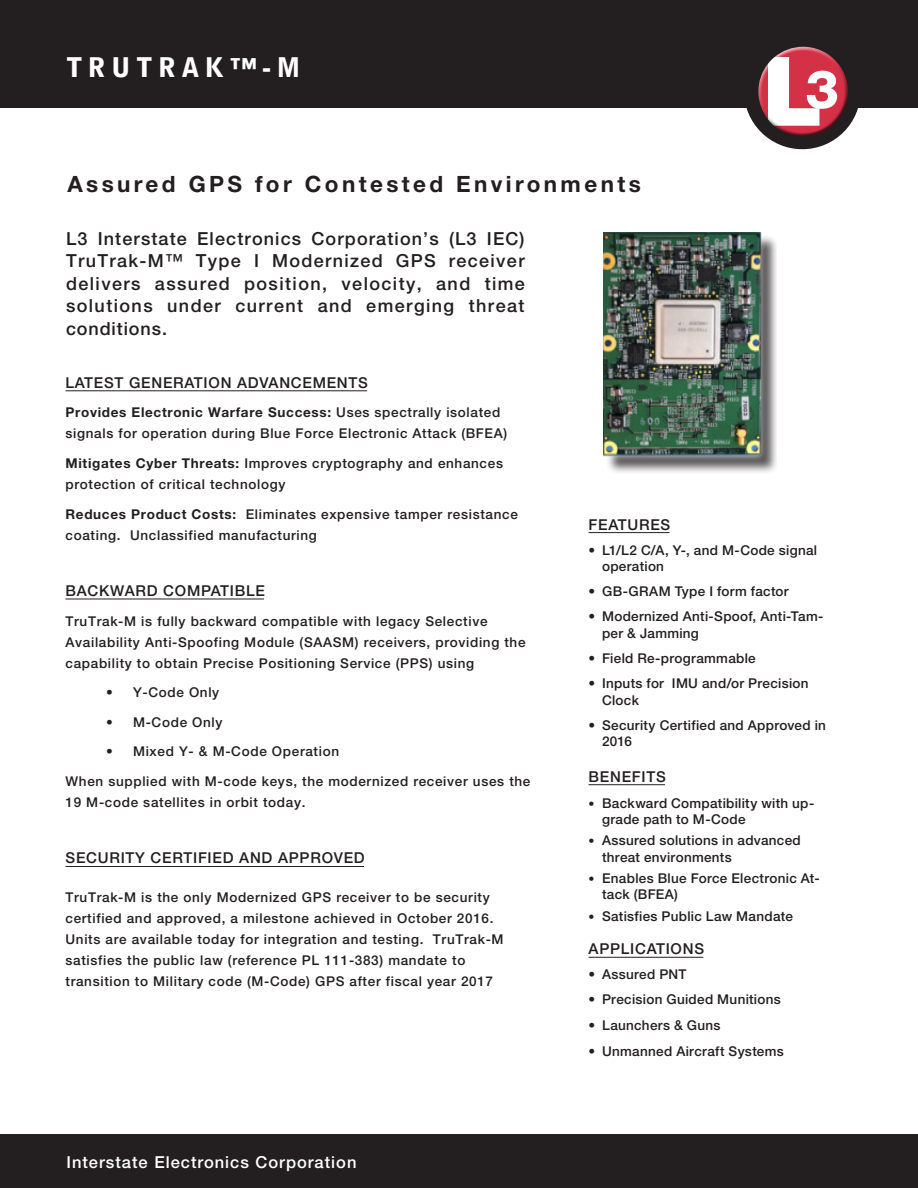
<style>
.page{position:relative;width:918px;height:1188px;background:#fff}
.page>*{position:absolute;margin:0;border:0;box-sizing:border-box;transform-origin:0 0}
.t1{font:900 27px "Bell Gothic Std";letter-spacing:.2em;color:#fff}
.Product_Description{font:700 22.5px "Helvetica Neue LT Std";letter-spacing:.15em;color:#231f20}
.Intro_text{font:500 18px/22.5px "Helvetica Neue LT Std";letter-spacing:.08em;color:#231f20;text-align:justify}
.t2{font:500 16.5px "Helvetica Neue LT Std";letter-spacing:.06em;color:#fff}
.Paragraph_header{font:500 15px "Helvetica Neue LT Std";letter-spacing:.05em;color:#231f20}
.Paragraph_text{font:500 13.5px/21px "Helvetica Neue LT Std";letter-spacing:.05em;color:#231f20}
.Paragraph_text-2{font:500 13.5px/16.5px "Helvetica Neue LT Std";letter-spacing:.02em;color:#231f20}
.Paragraph_text-3{font:500 13.5px/16.5px "Helvetica Neue LT Std";letter-spacing:.025em;color:#231f20}
.s1{font-weight:700}
.s2{font-size:12px}
</style>
<div class="page">
<div style="left:0;top:0;width:918px;height:108px;background:#231f20"></div>
<div style="left:744px;top:33px;width:117px;height:116px;background:#231f20;border-radius:50%"></div>
<div style="left:757px;top:47px;width:88px;height:82px;background:#fff;opacity:.75"></div>
<div style="left:759px;top:54px;width:90px;height:84px;background:#231f20;opacity:.75"></div>
<div style="left:0;top:1134px;width:918px;height:54px;background:#231f20"></div>
<hr style="left:66px;top:390px;width:301px;height:1px;background:#231f20">
<hr style="left:66px;top:599px;width:198px;height:1px;background:#231f20">
<hr style="left:66px;top:866px;width:298px;height:1px;background:#231f20">
<div style="left:606px;top:234px;width:170px;height:240px;background:#231f20;opacity:.75"></div>
<div style="left:597px;top:232px;width:170px;height:230px;background:#fff;opacity:.75"></div>
<img style="left:604px;top:232px;width:157px;height:225px">
<hr style="left:589px;top:532px;width:81px;height:1px;background:#231f20">
<hr style="left:589px;top:784px;width:76px;height:1px;background:#231f20">
<hr style="left:589px;top:957px;width:114px;height:1px;background:#231f20">
<p class="t1" style="left:66px;top:52px;width:236px">TRUTRAK™-M</p>
<p class="Product_Description" style="left:68px;top:170px;width:575px">Assured GPS for Contested Environments</p>
<p class="Intro_text" style="left:66px;top:227px;width:460px">L3 Interstate Electronics Corporation’s (L3 IEC)<br>TruTrak-M™ Type I Modernized GPS receiver delivers assured position, velocity, and time solutions under current and emerging threat conditions.</p>
<p class="Paragraph_header" style="left:66px;top:373px;width:304px">LATEST GENERATION ADVANCEMENTS</p>
<p class="Paragraph_text" style="left:66px;top:402px;width:443px"><span class="s1">Provides Electronic Warfare Success:</span> Uses spectrally isolated signals for operation during Blue Force Electronic Attack (BFEA)</p>
<p class="Paragraph_text" style="left:66px;top:453px;width:439px"><span class="s1">Mitigates Cyber Threats:</span> Improves cryptography and enhances protection of critical technology</p>
<p class="Paragraph_text" style="left:66px;top:503px;width:454px"><span class="s1">Reduces Product Costs:</span> Eliminates expensive tamper resistance coating. Unclassified manufacturing</p>
<p class="Paragraph_header" style="left:66px;top:582px;width:201px">BACKWARD COMPATIBLE</p>
<p class="Paragraph_text" style="left:66px;top:610px;width:462px">TruTrak-M is fully backward compatible with legacy Selective<br>Availability Anti-Spoofing Module (SAASM) receivers, providing the capability to obtain Precise Positioning Service (PPS) using</p>
<p class="Paragraph_text" style="left:106px;top:682px;width:115px">• Y-Code Only</p>
<p class="Paragraph_text" style="left:106px;top:711px;width:118px">• M-Code Only</p>
<p class="Paragraph_text" style="left:106px;top:741px;width:235px">• Mixed Y- &amp; M-Code Operation</p>
<p class="Paragraph_text" style="left:66px;top:771px;width:466px">When supplied with M-code keys, the modernized receiver uses the<br>19 M-code satellites in orbit today.</p>
<p class="Paragraph_header" style="left:66px;top:849px;width:301px">SECURITY CERTIFIED AND APPROVED</p>
<p class="Paragraph_text" style="left:66px;top:886px;width:440px">TruTrak-M is the only Modernized GPS receiver to be security certified and approved, a milestone achieved in October 2016.<br>Units are available today for integration and testing. TruTrak-M satisfies the public law (reference PL 111-383) mandate to transition to Military code (M-Code) GPS after fiscal year 2017</p>
<p class="t2" style="left:66px;top:1152px;width:292px">Interstate Electronics Corporation</p>
<p class="Paragraph_header" style="left:589px;top:515px;width:83px">FEATURES</p>
<p class="Paragraph_text-2" style="left:602px;top:541px;width:217px;text-indent:-14px">• L1/L2 C/A, Y-, and M-Code signal operation</p>
<p class="Paragraph_text-3" style="left:589px;top:583px;width:202px">• GB-GRAM Type I form factor</p>
<p class="Paragraph_text-2" style="left:602px;top:608px;width:223px;text-indent:-14px">• Modernized Anti-Spoof, Anti-Tam&shy;per &amp; Jamming</p>
<p class="Paragraph_text-3" style="left:589px;top:650px;width:169px">• Field Re-programmable</p>
<p class="Paragraph_text-2" style="left:602px;top:675px;width:208px;text-indent:-14px">• Inputs for IMU and/or Precision<br>Clock</p>
<p class="Paragraph_text-3" style="left:602px;top:717px;width:225px;text-indent:-14px">• Security Certified and Approved in<br>2016</p>
<p class="Paragraph_header" style="left:589px;top:767px;width:79px">BENEFITS</p>
<p class="Paragraph_text-2" style="left:602px;top:795px;width:214px;text-indent:-14px"><span class="s2">•</span> Backward Compatibility with up&shy;grade path to M-Code</p>
<p class="Paragraph_text-2" style="left:602px;top:832px;width:200px;text-indent:-14px"><span class="s2">•</span> Assured solutions in advanced threat environments</p>
<p class="Paragraph_text-2" style="left:602px;top:869px;width:219px;text-indent:-14px"><span class="s2">•</span> Enables Blue Force Electronic At&shy;tack (BFEA)</p>
<p class="Paragraph_text-2" style="left:589px;top:908px;width:206px"><span class="s2">•</span> Satisfies Public Law Mandate</p>
<p class="Paragraph_header" style="left:589px;top:940px;width:117px">APPLICATIONS</p>
<p class="Paragraph_text-3" style="left:589px;top:966px;width:99px">• Assured PNT</p>
<p class="Paragraph_text-2" style="left:589px;top:991px;width:194px">• Precision Guided Munitions</p>
<p class="Paragraph_text-2" style="left:589px;top:1016px;width:134px">• Launchers &amp; Guns</p>
<p class="Paragraph_text-3" style="left:589px;top:1043px;width:197px">• Unmanned Aircraft Systems</p>
</div>
